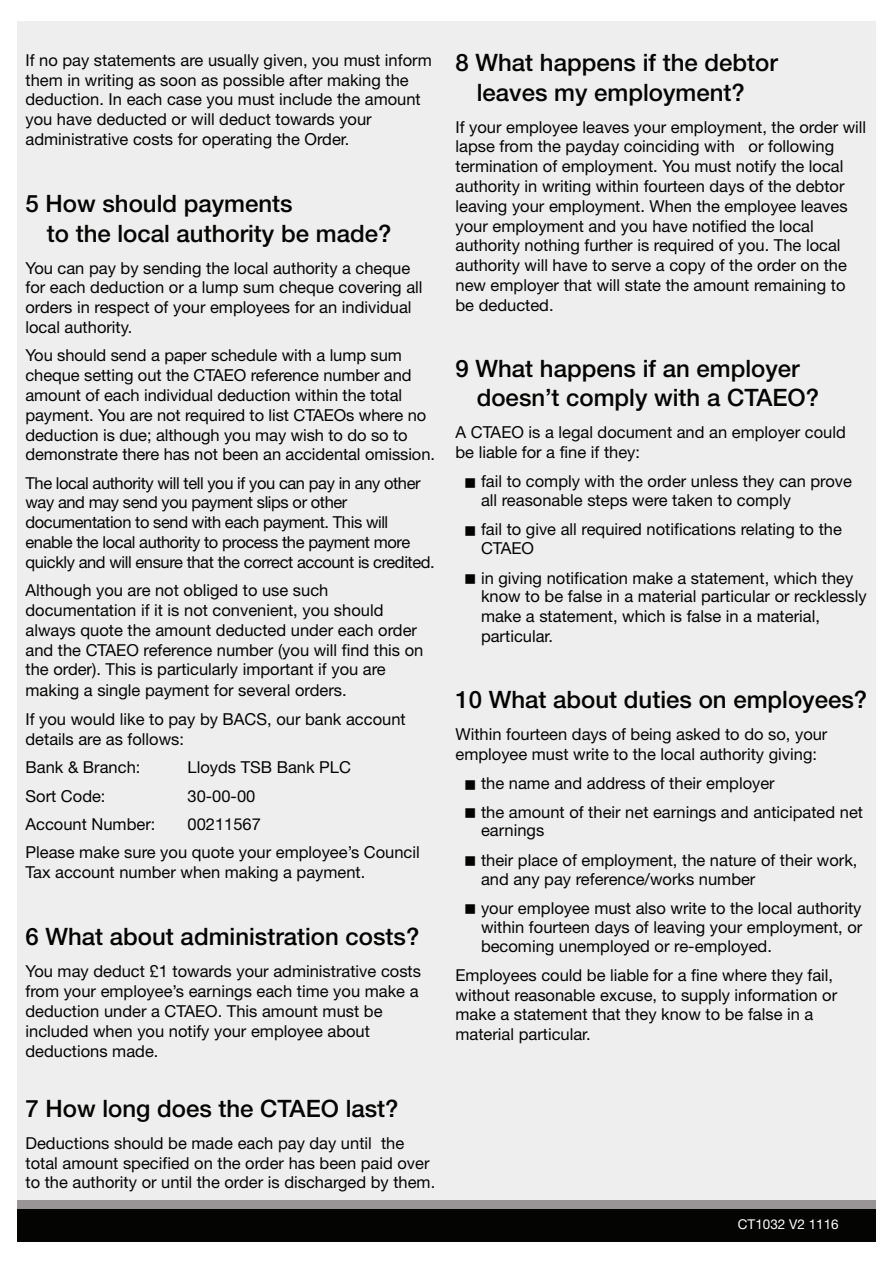
<style>
.page{position:relative;width:893px;height:1263px;background:#fff}
.page>*{position:absolute;margin:0;border:0;box-sizing:border-box;transform-origin:0 0}
.t1{font:500 24px/29.4px "Helvetica Neue";color:#040503}
.t2{font:16.5px/19.8px "Helvetica Neue";color:#040503}
.t3{font:16.5px/19.8px "Helvetica Neue";letter-spacing:-.025em;color:#040503}
.t4{font:13.5px "Helvetica Neue";color:#fff}
</style>
<div class="page">
<div style="left:17px;top:21px;width:859px;height:1195px;background:#eeeeef"></div>
<div style="left:17px;top:1200px;width:859px;height:42px;background:#999596"></div>
<div style="left:17px;top:1209px;width:859px;height:33px;background:#040503"></div>
<p class="t2" style="left:26px;top:52px;width:408px">If no pay statements are usually given, you must inform them in writing as soon as possible after making the deduction. In each case you must include the amount you have deducted or will deduct towards your administrative costs for operating the Order.</p>
<h1 class="t1" style="left:47px;top:191px;width:346px;text-indent:-21px">5 How should payments<br>to the local authority be made?</h1>
<p class="t2" style="left:26px;top:259px;width:399px">You can pay by sending the local authority a cheque for each deduction or a lump sum cheque covering all orders in respect of your employees for an individual local authority.</p>
<p class="t2" style="left:26px;top:347px;width:411px">You should send a paper schedule with a lump sum cheque setting out the CTAEO reference number and amount of each individual deduction within the total payment. You are not required to list CTAEOs where no deduction is due; although you may wish to do so to demonstrate there has not been an accidental omission.</p>
<p class="t3" style="left:26px;top:474px;width:411px">The local authority will tell you if you can pay in any other way and may send you payment slips or other documentation to send with each payment. This will enable the local authority to process the payment more quickly and will ensure that the correct account is credited.</p>
<p class="t2" style="left:26px;top:582px;width:399px">Although you are not obliged to use such documentation if it is not convenient, you should always quote the amount deducted under each order and the CTAEO reference number (you will find this on the order). This is particularly important if you are making a single payment for several orders.</p>
<p class="t2" style="left:26px;top:711px;width:382px">If you would like to pay by BACS, our bank account details are as follows:</p>
<p class="t2" style="left:26px;top:759px;width:116px">Bank &amp; Branch:</p>
<p class="t2" style="left:188px;top:759px;width:165px">Lloyds TSB Bank PLC</p>
<p class="t2" style="left:26px;top:787px;width:82px">Sort Code:</p>
<p class="t2" style="left:188px;top:787px;width:69px">30-00-00</p>
<p class="t2" style="left:26px;top:816px;width:131px">Account Number:</p>
<p class="t2" style="left:26px;top:812px;width:396px;line-height:28.3px;text-align:center">00211567<br>Please make sure you quote your employee’s Council</p>
<p class="t2" style="left:26px;top:864px;width:341px">Tax account number when making a payment.</p>
<h1 class="t1" style="left:26px;top:924px;width:395px">6 What about administration costs?</h1>
<p class="t2" style="left:26px;top:963px;width:397px">You may deduct £1 towards your administrative costs from your employee’s earnings each time you make a deduction under a CTAEO. This amount must be included when you notify your employee about deductions made.</p>
<h1 class="t1" style="left:26px;top:1096px;width:375px">7 How long does the CTAEO last?</h1>
<p class="t2" style="left:26px;top:1134px;width:411px">Deductions should be made each pay day until the total amount specified on the order has been paid over to the authority or until the order is discharged by them.</p>
<h1 class="t1" style="left:455px;top:50px;width:324px;text-align:center">8 What happens if the debtor leaves my employment?</h1>
<p class="t2" style="left:455px;top:118px;width:412px">If your employee leaves your employment, the order will lapse from the payday coinciding with or following termination of employment. You must notify the local authority in writing within fourteen days of the debtor leaving your employment. When the employee leaves your employment and you have notified the local authority nothing further is required of you. The local authority will have to serve a copy of the order on the new employer that will state the amount remaining to be deducted.</p>
<h1 class="t1" style="left:477px;top:356px;width:344px;text-indent:-21px">9 What happens if an employer doesn’t comply with a CTAEO?</h1>
<p class="t2" style="left:455px;top:424px;width:392px">A CTAEO is a legal document and an employer could be liable for a fine if they:</p>
<p class="t2" style="left:481px;top:474px;width:373px;line-height:18.9px;text-indent:-17px">■ fail to comply with the order unless they can prove all reasonable steps were taken to comply</p>
<p class="t2" style="left:481px;top:522px;width:362px;line-height:18.9px;text-indent:-17px">■ fail to give all required notifications relating to the<br>CTAEO</p>
<p class="t2" style="left:481px;top:569px;width:387px;text-indent:-17px">■ in giving notification make a statement, which they know to be false in a material particular or recklessly make a statement, which is false in a material, particular.</p>
<h1 class="t1" style="left:455px;top:687px;width:413px">10 What about duties on employees?</h1>
<p class="t2" style="left:455px;top:726px;width:373px">Within fourteen days of being asked to do so, your employee must write to the local authority giving:</p>
<p class="t2" style="left:464px;top:775px;width:312px">■ the name and address of their employer</p>
<p class="t2" style="left:481px;top:804px;width:384px;line-height:18.9px;text-indent:-17px">■ the amount of their net earnings and anticipated net earnings</p>
<p class="t2" style="left:481px;top:852px;width:378px;line-height:18.9px;text-indent:-17px">■ their place of employment, the nature of their work, and any pay reference/works number</p>
<p class="t2" style="left:481px;top:900px;width:383px;line-height:19.4px;text-align:justify;text-indent:-17px">■ your employee must also write to the local authority within fourteen days of leaving your employment, or becoming unemployed or re-employed.</p>
<p class="t2" style="left:455px;top:966px;width:383px">Employees could be liable for a fine where they fail, without reasonable excuse, to supply information or make a statement that they know to be false in a material particular.</p>
<p class="t4" style="left:738px;top:1219px;width:102px">CT1032 V2 1116</p>
</div>
